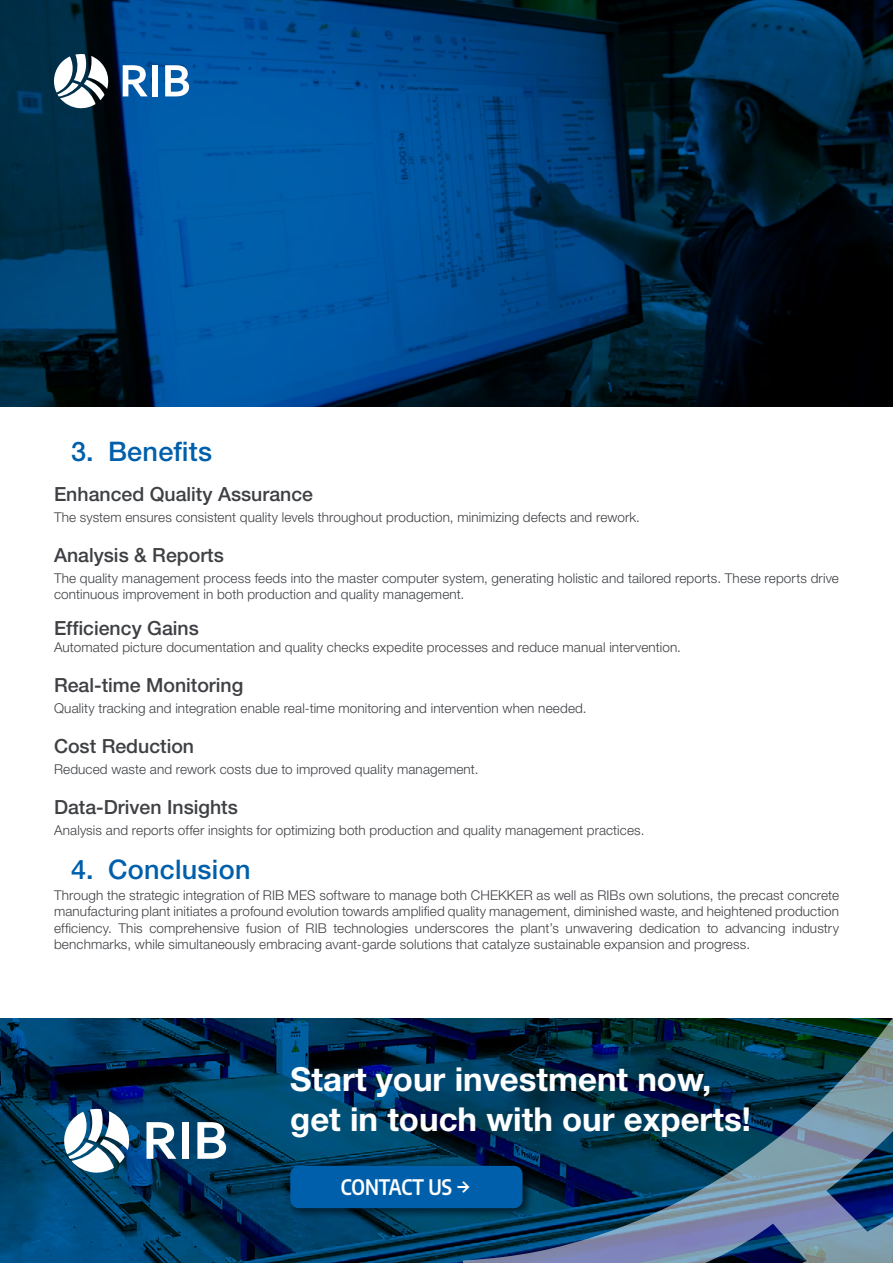
<style>
.page{position:relative;width:893px;height:1263px;background:#fff}
.page>*{position:absolute;margin:0;border:0;box-sizing:border-box;transform-origin:0 0}
.t1{font:700 33px/39.6px "Helvetica Neue LT Pro";color:#fff}
.t2{font:500 27px "Helvetica Neue LT Pro";letter-spacing:.01em;color:#005faa}
.t3{font:600 21px "Encode Sans Condensed";color:#fff}
.t4{font:500 19.5px "Helvetica Neue LT Pro";color:#3e4044}
.t5{font:300 13.5px/16.5px "Helvetica Neue LT Pro";letter-spacing:.01em;color:#3e4044}
</style>
<div class="page">
<img style="left:0;top:0;width:893px;height:407px">
<svg style="left:54px;top:54px;width:55px;height:55px"></svg>
<svg style="left:123px;top:65px;width:25px;height:31px"></svg>
<div style="left:153px;top:65px;width:5px;height:31px;background:#fff"></div>
<svg style="left:165px;top:65px;width:24px;height:31px"></svg>
<svg style="left:0;top:1018px;width:463px;height:245px;background:#00375e"></svg>
<svg style="left:463px;top:1018px;width:430px;height:245px;background:#244c67"></svg>
<svg style="left:64px;top:1109px;width:66px;height:64px"></svg>
<svg style="left:147px;top:1122px;width:29px;height:37px"></svg>
<div style="left:182px;top:1122px;width:7px;height:37px;background:#fff"></div>
<svg style="left:197px;top:1122px;width:29px;height:37px"></svg>
<div style="left:285px;top:1160px;width:249px;height:59px;background:#000;opacity:.75"></div>
<div style="left:290px;top:1166px;width:233px;height:42px;background:#005faa;border-radius:9px"></div>
<h2 class="t2" style="left:71px;top:435px;width:143px">3. Benefits</h2>
<h3 class="t4" style="left:54px;top:482px;width:261px">Enhanced Quality Assurance</h3>
<p class="t5" style="left:54px;top:508px;width:587px">The system ensures consistent quality levels throughout production, minimizing defects and rework.</p>
<h3 class="t4" style="left:54px;top:543px;width:171px">Analysis &amp; Reports</h3>
<p class="t5" style="left:54px;top:569px;width:786px">The quality management process feeds into the master computer system, generating holistic and tailored reports. These reports drive continuous improvement in both production and quality management.</p>
<h3 class="t4" style="left:54px;top:616px;width:146px">Efficiency Gains</h3>
<p class="t5" style="left:54px;top:638px;width:628px">Automated picture documentation and quality checks expedite processes and reduce manual intervention.</p>
<h3 class="t4" style="left:54px;top:673px;width:191px">Real-time Monitoring</h3>
<p class="t5" style="left:54px;top:699px;width:534px">Quality tracking and integration enable real-time monitoring and intervention when needed.</p>
<h3 class="t4" style="left:54px;top:734px;width:142px">Cost Reduction</h3>
<p class="t5" style="left:54px;top:760px;width:426px">Reduced waste and rework costs due to improved quality management.</p>
<h3 class="t4" style="left:54px;top:795px;width:185px">Data-Driven Insights</h3>
<p class="t5" style="left:54px;top:821px;width:592px">Analysis and reports offer insights for optimizing both production and quality management practices.</p>
<h2 class="t2" style="left:71px;top:853px;width:181px">4. Conclusion</h2>
<p class="t5" style="left:54px;top:886px;width:786px;text-align:justify">Through the strategic integration of RIB MES software to manage both CHEKKER as well as RIBs own solutions, the precast concrete manufacturing plant initiates a profound evolution towards amplified quality management, diminished waste, and heightened production efficiency. This comprehensive fusion of RIB technologies underscores the plant’s unwavering dedication to advancing industry benchmarks, while simultaneously embracing avant-garde solutions that catalyze sustainable expansion and progress.</p>
<h1 class="t1" style="left:290px;top:1059px;width:462px">Start your investment now, get in touch with our experts!</h1>
<h3 class="t3" style="left:341px;top:1171px;width:131px">CONTACT US →</h3>
</div>
